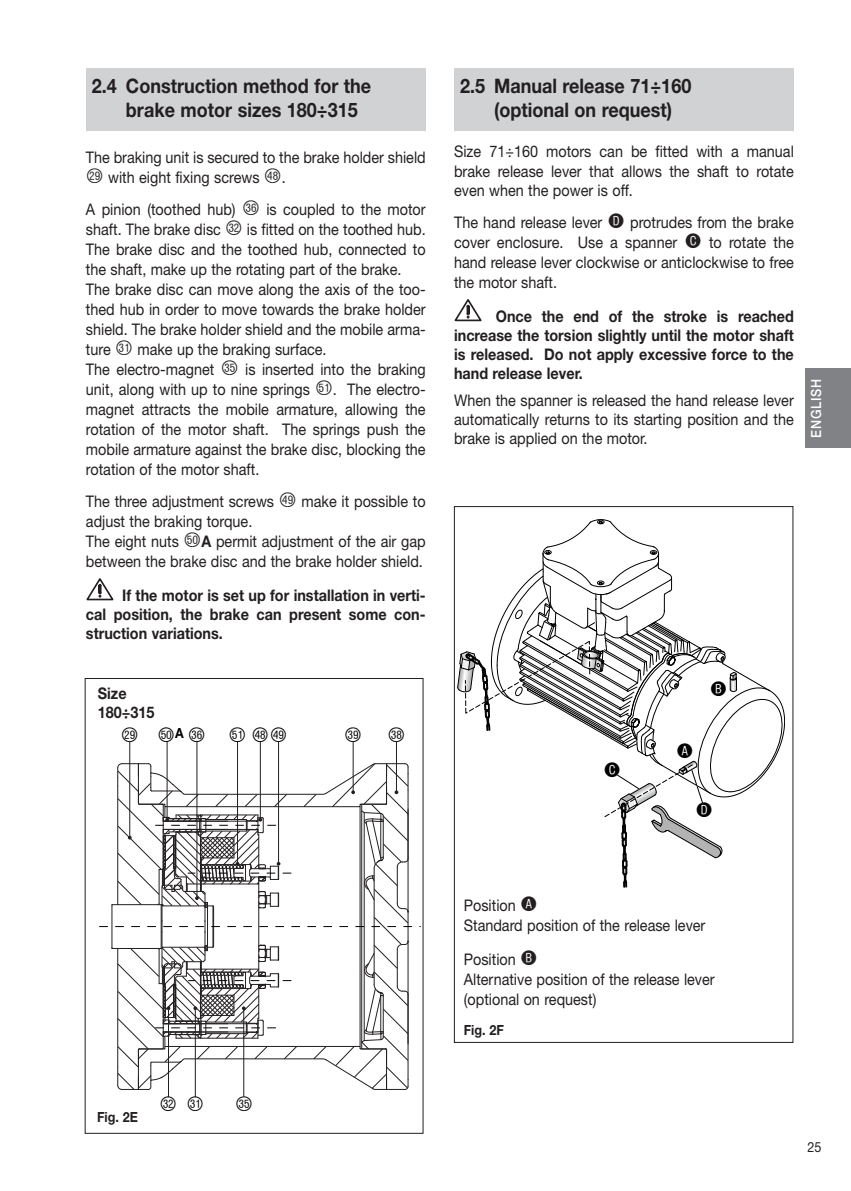
<style>
.page{position:relative;width:851px;height:1191px;background:#fff}
.page>*{position:absolute;margin:0;border:0;box-sizing:border-box;transform-origin:0 0}
.t1{font:700 20px/24px "Helvetica Neue";color:#231f20;scale:.9 1}
.t2{font:20px "Circle Frame";color:#000}
.t3{font:20px "Circle Frame Neg";color:#000}
.t4{font:16px/20px "Helvetica Neue";color:#231f20;scale:.9 1}
.t5{font:700 16px/19.2px "Helvetica Neue";color:#231f20;text-align:justify;scale:.9 1}
.t6{font:700 14px "Helvetica Neue";color:#231f20;scale:.9 1}
.t7{font:500 14px "Helvetica Neue";letter-spacing:.055em;color:#fff;scale:.9 1}
.t8{font:14px "Helvetica Neue";color:#231f20;scale:.9 1}
.s1{font-family:"Circle Frame";font-size:20px}
.s2{font-weight:700}
.s3{color:#000001}
.s4{font-family:"Circle Frame Neg";font-size:20px}
</style>
<div class="page">
<div style="left:805px;top:369px;width:45px;height:79px;background:#808285"></div>
<svg style="left:457px;top:519px;width:327px;height:368px"></svg>
<svg style="left:86px;top:578px;width:28px;height:22px"></svg>
<svg style="left:454px;top:299px;width:28px;height:22px"></svg>
<div style="left:454px;top:68px;width:339px;height:63px;background:#d1d2d4"></div>
<div style="left:86px;top:68px;width:339px;height:63px;background:#d1d2d4"></div>
<hr style="left:168px;top:1008px;width:1px;height:88px;background:#231f20">
<hr style="left:129px;top:741px;width:1px;height:96px;background:#231f20">
<hr style="left:167px;top:741px;width:1px;height:78px;background:#231f20">
<hr style="left:260px;top:741px;width:1px;height:78px;background:#231f20">
<hr style="left:278px;top:741px;width:1px;height:122px;background:#231f20">
<hr style="left:237px;top:741px;width:1px;height:122px;background:#231f20">
<hr style="left:196px;top:741px;width:1px;height:157px;background:#231f20">
<hr style="left:353px;top:741px;width:1px;height:51px;background:#231f20">
<hr style="left:396px;top:741px;width:1px;height:51px;background:#231f20">
<hr style="left:195px;top:1008px;width:1px;height:88px;background:#231f20">
<hr style="left:243px;top:1008px;width:1px;height:88px;background:#231f20">
<svg style="left:99px;top:762px;width:321px;height:328px"></svg>
<p class="t1" style="left:126px;top:76px;width:274px;text-indent:-34px">2.4 Construction method for the brake motor sizes 180÷315</p>
<p class="t4" style="left:86px;top:149px;width:379px">The braking unit is secured to the brake holder shield<br><span class="s1">CT</span> with eight fixing screws <span class="s1">ES</span>.</p>
<p class="t4" style="left:86px;top:201px;width:379px">A pinion (toothed hub) <span class="s1">DQ</span> is coupled to the motor shaft. The brake disc <span class="s1">DM</span> is fitted on the toothed hub.<br>The brake disc and the toothed hub, connected to the shaft, make up the rotating part of the brake.<br>The brake disc can move along the axis of the too&shy;thed hub in order to move towards the brake holder shield. The brake holder shield and the mobile arma&shy;ture <span class="s1">DL</span> make up the braking surface.<br>The electro-magnet <span class="s1">DP</span> is inserted into the braking unit, along with up to nine springs <span class="s1">FL</span>. The electro&shy;magnet attracts the mobile armature, allowing the rotation of the motor shaft. The springs push the mobile armature against the brake disc, blocking the rotation of the motor shaft.</p>
<p class="t4" style="left:86px;top:493px;width:379px">The three adjustment screws <span class="s1">ET</span> make it possible to adjust the braking torque.<br>The eight nuts <span class="s1">FK</span><span class="s2">A</span> permit adjustment of the air gap between the brake disc and the brake holder shield.</p>
<p class="t5" style="left:86px;top:587px;width:379px;text-indent:36px">If the motor is set up for installation in verti&shy;cal position, the brake can present some con&shy;struction variations.</p>
<p class="t5" style="left:98px;top:684px;width:64px">Size<br>180÷315</p>
<p class="t2" style="left:121px;top:723px;width:86px">CT <span class="s3">FK</span><sup>A</sup> DQ</p>
<p class="t2" style="left:251px;top:723px;width:19px">ES</p>
<p class="t2" style="left:228px;top:723px;width:60px">FL ET</p>
<p class="t2" style="left:344px;top:723px;width:19px">DT</p>
<p class="t2" style="left:387px;top:723px;width:19px">DS</p>
<p class="t1" style="left:494px;top:76px;width:221px;text-indent:-34px">2.5 Manual release 71÷160 (optional on request)</p>
<p class="t4" style="left:454px;top:144px;width:379px;line-height:19.2px;text-align:justify">Size 71÷160 motors can be fitted with a manual brake release lever that allows the shaft to rotate even when the power is off.</p>
<p class="t4" style="left:454px;top:214px;width:379px;text-align:justify">The hand release lever <span class="s4">D</span> protrudes from the brake cover enclosure. Use a spanner <span class="s4">C</span> to rotate the hand release lever clockwise or anticlockwise to free the motor shaft.</p>
<p class="t5" style="left:454px;top:308px;width:379px;text-indent:42px">Once the end of the stroke is reached increase the torsion slightly until the motor shaft is released. Do not apply excessive force to the hand release lever.</p>
<p class="t4" style="left:454px;top:392px;width:379px;line-height:19.2px;text-align:justify">When the spanner is released the hand release lever automatically returns to its starting position and the brake is applied on the motor.</p>
<p class="t7" style="left:811px;top:438px;width:67px;rotate:-90deg">ENGLISH</p>
<p class="t3" style="left:603px;top:758px;width:19px">C</p>
<p class="t3" style="left:709px;top:677px;width:19px">B</p>
<p class="t3" style="left:676px;top:740px;width:19px">A</p>
<p class="t3" style="left:695px;top:798px;width:19px">D</p>
<p class="t6" style="left:97px;top:1112px;width:47px">Fig. 2E</p>
<p class="t2" style="left:159px;top:1092px;width:19px">DM</p>
<p class="t2" style="left:186px;top:1092px;width:19px">DL</p>
<p class="t2" style="left:235px;top:1092px;width:19px">DP</p>
<p class="t4" style="left:463px;top:896px;width:270px">Position <span class="s4">A<br></span>Standard position of the release lever</p>
<p class="t4" style="left:463px;top:951px;width:280px">Position <span class="s4">B<br></span>Alternative position of the release lever (optional on request)</p>
<p class="t6" style="left:463px;top:1025px;width:46px">Fig. 2F</p>
<p class="t8" style="left:807px;top:1141px;width:17px">25</p>
</div>
